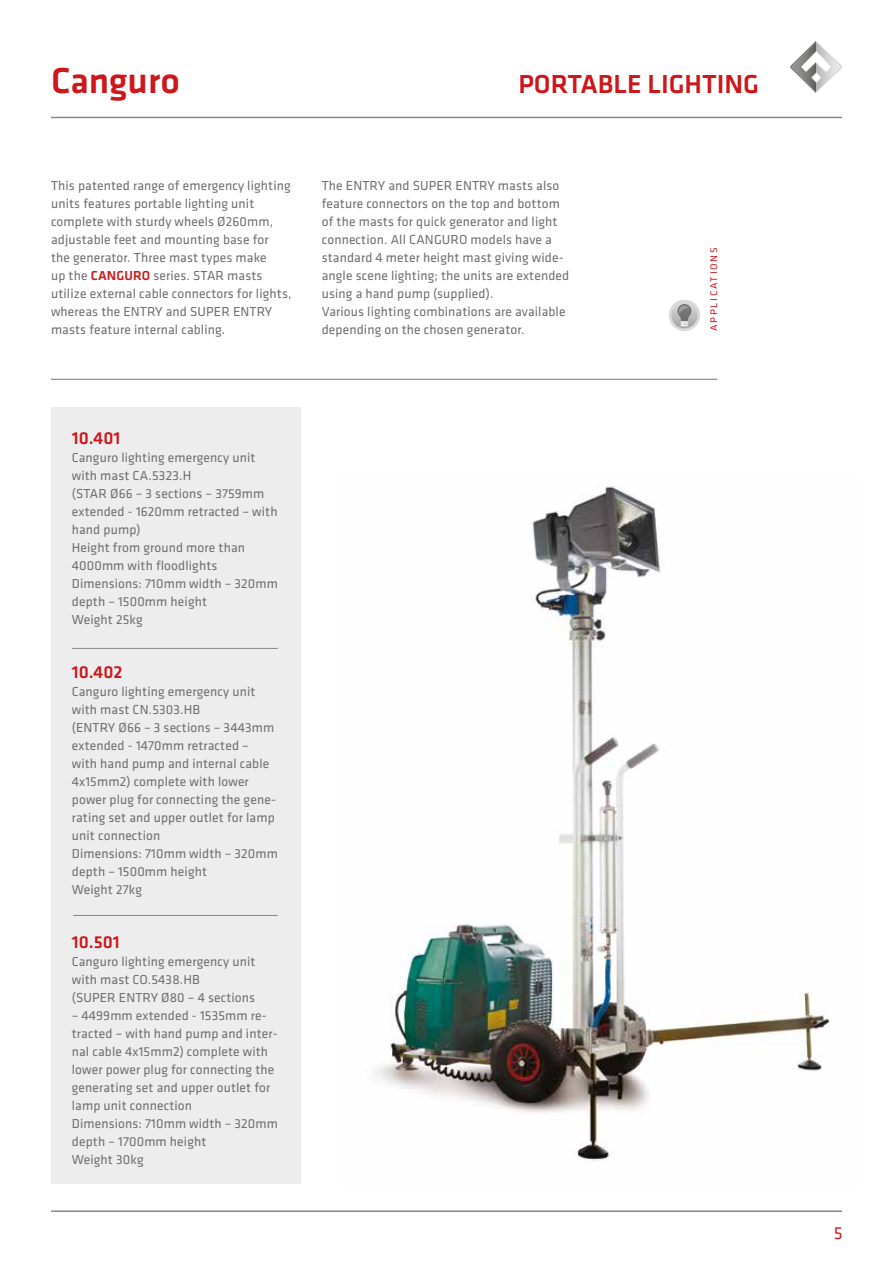
<style>
.page{position:relative;width:893px;height:1263px;background:#fff}
.page>*{position:absolute;margin:0;border:0;box-sizing:border-box;transform-origin:0 0}
.t1{font:500 37.5px "Klavika";color:#cd171a}
.t2{font:500 27px "Klavika";color:#cd171a}
.t3{font:500 18px "Klavika";color:#cd171a}
.t4{font:18px "Klavika";color:#cd171a}
.t5{font:13.5px/18px "Klavika";letter-spacing:.01em;color:#706f6f}
.t6{font:10.05px "Klavika";letter-spacing:.16em;color:#cd171a;scale:1.05 1}
.s1{font-weight:500;color:#cd171a}
</style>
<div class="page">
<div style="left:51px;top:407px;width:249px;height:776px;background:#ededed"></div>
<svg style="left:790px;top:40px;width:52px;height:53px"></svg>
<hr style="left:51px;top:117px;width:791px;height:1px;background:#878787">
<hr style="left:51px;top:1210px;width:791px;height:2px;background:#878787">
<div style="left:669px;top:300px;width:31px;height:31px;background:#dadada;border-radius:50%"></div>
<svg style="left:671px;top:302px;width:26px;height:26px"></svg>
<svg style="left:678px;top:304px;width:13px;height:22px"></svg>
<hr style="left:51px;top:379px;width:666px;height:1px;background:#878787">
<hr style="left:72px;top:648px;width:206px;height:1px;background:#878787">
<hr style="left:73px;top:915px;width:205px;height:1px;background:#878787">
<img style="left:373px;top:486px;width:458px;height:676px">
<h1 class="t1" style="left:51px;top:60px;width:131px">Canguro</h1>
<h2 class="t2" style="left:518px;top:69px;width:242px">PORTABLE LIGHTING</h2>
<p class="t5" style="left:51px;top:177px;width:242px">This patented range of emergency lighting units features portable lighting unit complete with sturdy wheels Ø260mm, adjustable feet and mounting base for<br>the generator. Three mast types make<br>up the <span class="s1">CANGURO</span> series. STAR masts utilize external cable connectors for lights, whereas the ENTRY and SUPER ENTRY masts feature internal cabling.</p>
<p class="t5" style="left:322px;top:177px;width:249px">The ENTRY and SUPER ENTRY masts also feature connectors on the top and bottom of the masts for quick generator and light connection. All CANGURO models have a standard 4 meter height mast giving wide&shy;angle scene lighting; the units are extended using a hand pump (supplied).<br>Various lighting combinations are available depending on the chosen generator.</p>
<h3 class="t3" style="left:72px;top:428px;width:50px">10.401</h3>
<p class="t5" style="left:72px;top:449px;width:207px">Canguro lighting emergency unit with mast CA.5323.H<br>(STAR Ø66 – 3 sections – 3759mm extended - 1620mm retracted – with hand pump)<br>Height from ground more than<br>4000mm with floodlights<br>Dimensions: 710mm width – 320mm depth – 1500mm height<br>Weight 25kg</p>
<h3 class="t3" style="left:72px;top:662px;width:52px">10.402</h3>
<p class="t5" style="left:72px;top:683px;width:207px">Canguro lighting emergency unit with mast CN.5303.HB<br>(ENTRY Ø66 – 3 sections – 3443mm extended - 1470mm retracted –<br>with hand pump and internal cable<br>4x15mm2) complete with lower power plug for connecting the gene&shy;rating set and upper outlet for lamp unit connection<br>Dimensions: 710mm width – 320mm depth – 1500mm height<br>Weight 27kg</p>
<h3 class="t3" style="left:72px;top:932px;width:49px">10.501</h3>
<p class="t5" style="left:72px;top:952px;width:185px">Canguro lighting emergency unit with mast CO.5438.HB<br>(SUPER ENTRY Ø80 – 4 sections</p>
<p class="t5" style="left:72px;top:1006px;width:207px">– 4499mm extended - 1535mm re&shy;tracted – with hand pump and inter&shy;nal cable 4x15mm2) complete with lower power plug for connecting the generating set and upper outlet for lamp unit connection<br>Dimensions: 710mm width – 320mm depth – 1700mm height<br>Weight 30kg</p>
<p class="t6" style="left:708px;top:331px;width:81px;rotate:-90deg">APPLICATIONS</p>
<h3 class="t4" style="left:834px;top:1223px;width:10px">5</h3>
</div>
